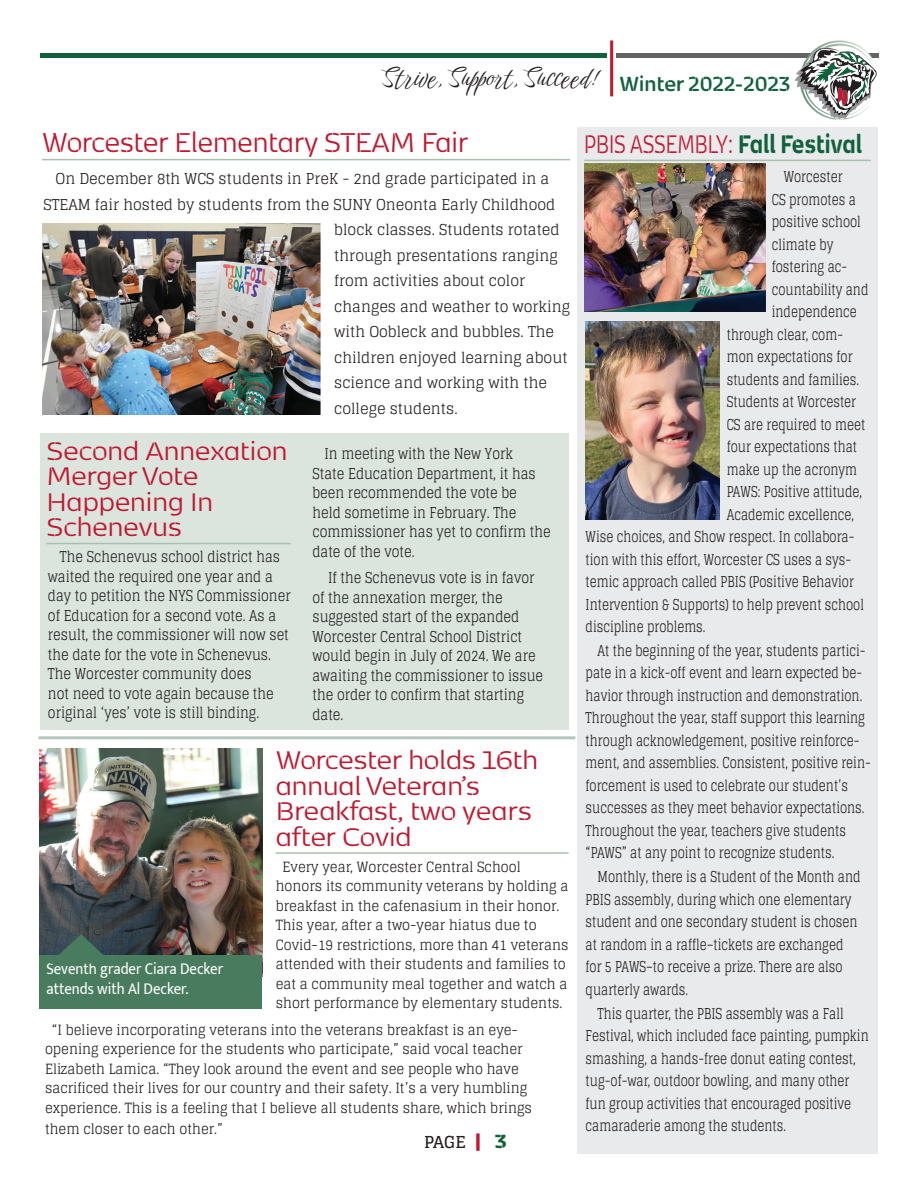
<style>
.page{position:relative;width:918px;height:1188px;background:#fff}
.page>*{position:absolute;margin:0;border:0;box-sizing:border-box;transform-origin:0 0}
.t1{font:32.1px "Kobenhavn Sans Stencil";color:#c01930;scale:.93 1}
.t2{font:30px/25.5px "Kobenhavn Sans Stencil";color:#c01930}
.t3{font:30px "Kobenhavn Sans Stencil";color:#c01930;scale:.69 1}
.t4{font:25.5px "Birthstone Bounce";color:#231f20}
.t5{font:16.5px/19.5px "Mukta Mahee";color:#fff;scale:.9 1}
.t6{font:700 16.5px "Glegoo";color:#231f20}
.t7{font:15px/22.5px "Glegoo";color:#231f20;scale:.78 1}
.t8{font:15px/19.5px "Glegoo";color:#231f20;scale:.85 1}
.t9{font:15px "Glegoo";color:#231f20;scale:.96 1}
.t10{font:14.1px/19.5px "Glegoo";color:#231f20;scale:.93 1}
.s1{font-family:"Kobenhavn Sans Stencil";font-weight:900;font-size:21px;color:#c01930}
.s2{font-family:"Kobenhavn Sans Stencil";font-weight:800;font-size:22.5px;color:#12613d}
.s3{font-weight:800;color:#12613d}
</style>
<div class="page">
<hr style="left:616px;top:53px;width:262px;height:4px;background:#636366">
<hr style="left:40px;top:53px;width:567px;height:4px;background:#12613d">
<hr style="left:610px;top:40px;width:3px;height:56px;background:#c01930">
<svg style="left:794px;top:40px;width:85px;height:79px"></svg>
<hr style="left:276px;top:852px;width:293px;height:2px;background:#a9c0b1">
<img style="left:40px;top:748px;width:222px;height:208px">
<div style="left:40px;top:956px;width:222px;height:53px;background:#497c5e"></div>
<svg style="left:50px;top:934px;width:62px;height:22px"></svg>
<div style="left:577px;top:127px;width:301px;height:1027px;background:#e9eaeb"></div>
<hr style="left:584px;top:160px;width:287px;height:1px;background:#a9c0b1">
<img style="left:585px;top:163px;width:180px;height:149px">
<img style="left:585px;top:321px;width:135px;height:198px">
<hr style="left:38px;top:736px;width:537px;height:3px;background:#b5c8bb">
<div style="left:40px;top:434px;width:529px;height:296px;background:#dbe5de"></div>
<hr style="left:46px;top:543px;width:245px;height:1px;background:#a9c0b1">
<hr style="left:42px;top:159px;width:528px;height:1px;background:#a9c0b1">
<img style="left:43px;top:224px;width:278px;height:191px">
<h3 class="t4" style="left:382px;top:62px;width:411px">Strive, Support, Succeed! <sub>Winter</sub> <sub>2022-2023</sub></h3>
<h1 class="t1" style="left:42px;top:121px;width:460px">Worcester Elementary STEAM Fair</h1>
<p class="t9" style="left:56px;top:170px;width:516px">On December 8th WCS students in PreK - 2nd grade participated in a</p>
<p class="t9" style="left:44px;top:196px;width:535px">STEAM fair hosted by students from the SUNY Oneonta Early Childhood</p>
<p class="t9" style="left:334px;top:221px;width:236px">block classes. Students rotated</p>
<p class="t9" style="left:334px;top:247px;width:234px">through presentations ranging</p>
<p class="t9" style="left:334px;top:272px;width:200px">from activities about color</p>
<p class="t9" style="left:334px;top:298px;width:247px">changes and weather to working</p>
<p class="t9" style="left:334px;top:323px;width:231px">with Oobleck and bubbles. The</p>
<p class="t9" style="left:334px;top:349px;width:245px">children enjoyed learning about</p>
<p class="t9" style="left:334px;top:374px;width:223px">science and working with the</p>
<p class="t9" style="left:334px;top:400px;width:130px">college students.</p>
<h2 class="t2" style="left:46px;top:436px;width:243px">Second Annexation<br>Merger Vote<br>Happening In<br>Schenevus</h2>
<p class="t8" style="left:48px;top:547px;width:287px;text-indent:12px">The Schenevus school district has waited the required one year and a day to petition the NYS Commissioner of Education for a second vote. As a result, the commissioner will now set the date for the vote in Schenevus.<br>The Worcester community does<br>not need to vote again because the original ‘yes’ vote is still binding.</p>
<p class="t8" style="left:312px;top:445px;width:282px;text-indent:12px">In meeting with the New York<br>State Education Department, it has been recommended the vote be<br>held sometime in February. The commissioner has yet to confirm the date of the vote.</p>
<p class="t8" style="left:312px;top:568px;width:273px;text-indent:16px">If the Schenevus vote is in favor of the annexation merger, the suggested start of the expanded<br>Worcester Central School District would begin in July of 2024. We are awaiting the commissioner to issue the order to confirm that starting date.</p>
<h2 class="t2" style="left:276px;top:746px;width:264px">Worcester holds 16th annual Veteran’s<br>Breakfast, two years after Covid</h2>
<p class="t10" style="left:276px;top:857px;width:316px;text-indent:7px">Every year, Worcester Central School honors its community veterans by holding a breakfast in the cafenasium in their honor.<br>This year, after a two-year hiatus due to Covid-19 restrictions, more than 41 veterans attended with their students and families to eat a community meal together and watch a short performance by elementary students.</p>
<p class="t10" style="left:45px;top:1020px;width:525px;text-indent:7px">“I believe incorporating veterans into the veterans breakfast is an eye&shy;opening experience for the students who participate,” said vocal teacher Elizabeth Lamica. “They look around the event and see people who have sacrificed their lives for our country and their safety. It’s a very humbling experience. This is a feeling that I believe all students share, which brings</p>
<p class="t10" style="left:45px;top:1119px;width:193px">them closer to each other.”</p>
<p class="t5" style="left:46px;top:959px;width:198px">Seventh grader Ciara Decker attends with Al Decker.</p>
<p class="t6" style="left:424px;top:1132px;width:85px">PAGE <span class="s1">|</span> <span class="s2">3</span></p>
<h2 class="t3" style="left:584px;top:124px;width:405px">PBIS ASSEMBLY: <span class="s3">Fall Festival</span></h2>
<p class="t7" style="left:784px;top:166px;width:77px">Worcester</p>
<p class="t7" style="left:772px;top:188px;width:109px">CS promotes a</p>
<p class="t7" style="left:772px;top:211px;width:116px">positive school</p>
<p class="t7" style="left:772px;top:233px;width:80px">climate by</p>
<p class="t7" style="left:772px;top:256px;width:98px">fostering ac-</p>
<p class="t7" style="left:772px;top:278px;width:125px">countability and</p>
<p class="t7" style="left:772px;top:301px;width:110px">independence</p>
<p class="t7" style="left:727px;top:323px;width:151px">through clear, com-</p>
<p class="t7" style="left:727px;top:346px;width:163px">mon expectations for</p>
<p class="t7" style="left:727px;top:368px;width:171px">students and families.</p>
<p class="t7" style="left:727px;top:391px;width:167px">Students at Worcester</p>
<p class="t7" style="left:727px;top:413px;width:179px">CS are required to meet</p>
<p class="t7" style="left:727px;top:436px;width:169px">four expectations that</p>
<p class="t7" style="left:727px;top:458px;width:169px">make up the acronym</p>
<p class="t7" style="left:727px;top:481px;width:175px">PAWS: Positive attitude,</p>
<p class="t7" style="left:727px;top:503px;width:165px">Academic excellence,</p>
<p class="t7" style="left:586px;top:526px;width:346px">Wise choices, and Show respect. In collabora-</p>
<p class="t7" style="left:586px;top:548px;width:342px">tion with this effort, Worcester CS uses a sys-</p>
<p class="t7" style="left:586px;top:571px;width:346px">temic approach called PBIS (Positive Behavior</p>
<p class="t7" style="left:586px;top:593px;width:358px">Intervention &amp; Supports) to help prevent school</p>
<p class="t7" style="left:586px;top:616px;width:155px">discipline problems.</p>
<p class="t7" style="left:598px;top:640px;width:345px">At the beginning of the year, students partici-</p>
<p class="t7" style="left:586px;top:662px;width:356px">pate in a kick-off event and learn expected be-</p>
<p class="t7" style="left:586px;top:685px;width:356px">havior through instruction and demonstration.</p>
<p class="t7" style="left:586px;top:707px;width:360px">Throughout the year, staff support this learning</p>
<p class="t7" style="left:586px;top:730px;width:353px">through acknowledgement, positive reinforce-</p>
<p class="t7" style="left:586px;top:752px;width:367px">ment, and assemblies. Consistent, positive rein-</p>
<p class="t7" style="left:586px;top:775px;width:338px">forcement is used to celebrate our student’s</p>
<p class="t7" style="left:586px;top:797px;width:359px">successes as they meet behavior expectations.</p>
<p class="t7" style="left:586px;top:820px;width:335px">Throughout the year, teachers give students</p>
<p class="t7" style="left:586px;top:842px;width:320px">“PAWS” at any point to recognize students.</p>
<p class="t7" style="left:598px;top:866px;width:339px">Monthly, there is a Student of the Month and</p>
<p class="t7" style="left:586px;top:888px;width:342px">PBIS assembly, during which one elementary</p>
<p class="t7" style="left:586px;top:911px;width:350px">student and one secondary student is chosen</p>
<p class="t7" style="left:586px;top:933px;width:332px">at random in a raffle–tickets are exchanged</p>
<p class="t7" style="left:586px;top:956px;width:331px">for 5 PAWS–to receive a prize. There are also</p>
<p class="t7" style="left:586px;top:978px;width:133px">quarterly awards.</p>
<p class="t7" style="left:586px;top:1002px;width:364px;text-indent:12px">This quarter, the PBIS assembly was a Fall Festival, which included face painting, pumpkin smashing, a hands-free donut eating contest, tug-of-war, outdoor bowling, and many other fun group activities that encouraged positive camaraderie among the students.</p>
</div>
